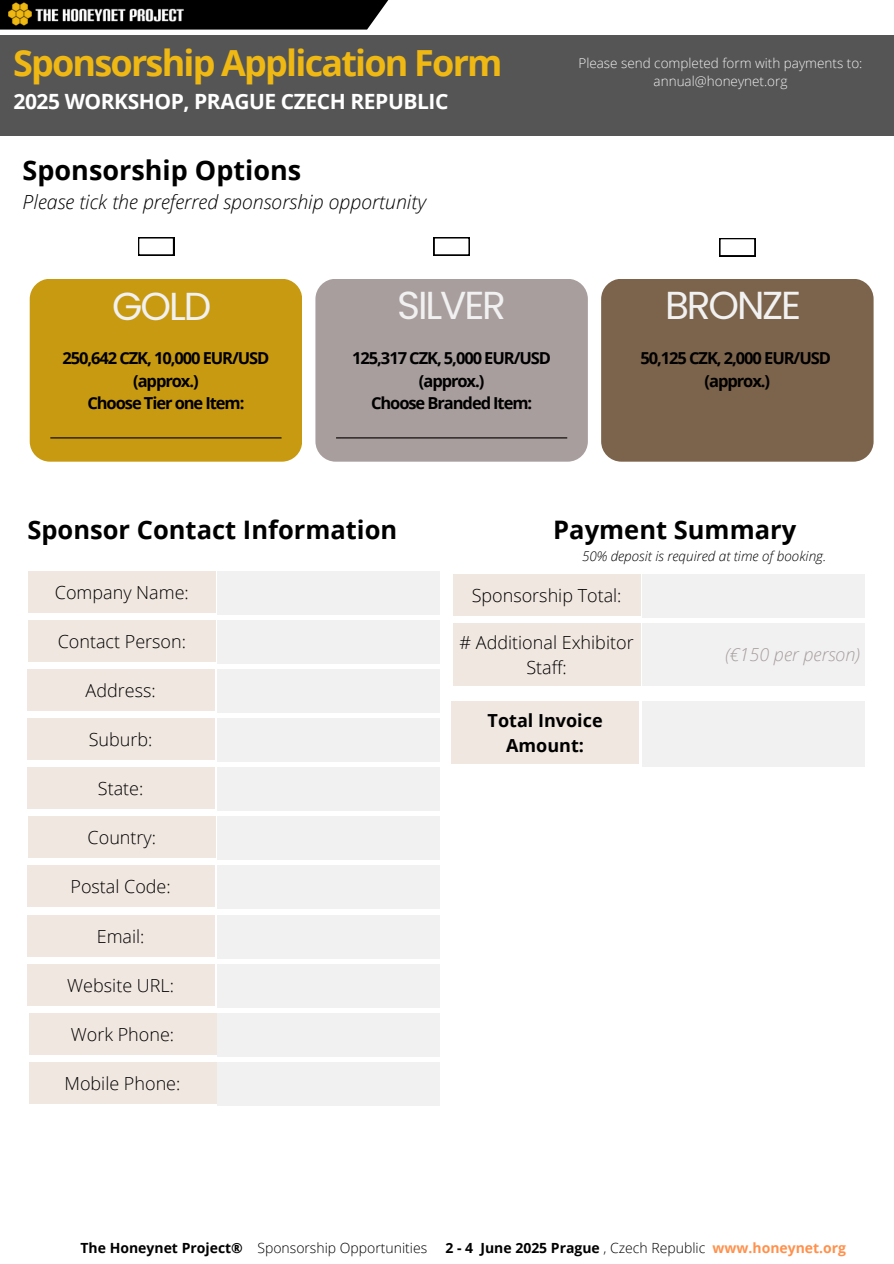
<style>
.page{position:relative;width:894px;height:1264px;background:#fff}
.page>*{position:absolute;margin:0;border:0;box-sizing:border-box;transform-origin:0 0}
.t1{font:39px "Poppins";letter-spacing:-.055em;color:#f1f1f1}
.t2{font:700 36px "Open Sans";letter-spacing:-.05em;color:#efb813}
.t3{font:700 27px "Open Sans";color:#000}
.t4{font:700 25.5px "Open Sans";color:#000}
.t5{font:700 21px "Open Sans";letter-spacing:-.02em;color:#fff}
.t6{font:italic 300 19.5px "Open Sans";color:#000}
.t7{font:300 18px/24.8px "Open Sans";color:#000;text-align:center}
.t8{font:700 18px/24.8px "Open Sans";color:#000;text-align:center}
.t9{font:italic 300 18px "Open Sans";color:#a99e9e}
.t10{font:700 16.5px/22.5px "Open Sans";letter-spacing:-.065em;color:#000;text-align:center}
.t11{font:300 13.95px "Open Sans";color:#000}
.t12{font:700 13.95px "Open Sans";color:#000}
.t13{font:700 13.95px "Open Sans";color:#ff914d}
.t14{font:300 13.5px/18px "Open Sans";color:#f1f1f1;text-align:center}
.t15{font:italic 300 13.5px "Open Sans";color:#000}
.s1{font-weight:700}
.s2{font-weight:300}
</style>
<div class="page">
<svg style="left:0;top:0;width:389px;height:30px;background:#111110"></svg>
<div style="left:0;top:35px;width:893px;height:100px;background:#555"></div>
<img style="left:9px;top:2px;width:25px;height:24px">
<img style="left:34px;top:0;width:151px;height:30px">
<div style="left:30px;top:279px;width:272px;height:182px;background:#c89a11;border-radius:20px"></div>
<hr style="left:50px;top:437px;width:231px;height:1px;background:#000">
<div style="left:315px;top:279px;width:272px;height:182px;background:#a99e9e;border-radius:20px"></div>
<hr style="left:336px;top:437px;width:231px;height:1px;background:#000">
<div style="left:601px;top:279px;width:272px;height:182px;background:#7c634b;border-radius:20px"></div>
<svg style="left:433px;top:237px;width:36px;height:18px"></svg>
<svg style="left:719px;top:238px;width:36px;height:18px"></svg>
<svg style="left:138px;top:237px;width:36px;height:18px"></svg>
<div style="left:28px;top:571px;width:188px;height:42px;background:#f0e7e0"></div>
<div style="left:28px;top:620px;width:188px;height:42px;background:#f0e7e0"></div>
<div style="left:27px;top:669px;width:187px;height:42px;background:#f0e7e0"></div>
<div style="left:27px;top:718px;width:187px;height:42px;background:#f0e7e0"></div>
<div style="left:27px;top:767px;width:187px;height:41px;background:#f0e7e0"></div>
<div style="left:28px;top:816px;width:188px;height:41px;background:#f0e7e0"></div>
<div style="left:27px;top:865px;width:187px;height:41px;background:#f0e7e0"></div>
<div style="left:27px;top:915px;width:187px;height:41px;background:#f0e7e0"></div>
<div style="left:27px;top:964px;width:187px;height:41px;background:#f0e7e0"></div>
<div style="left:29px;top:1013px;width:187px;height:41px;background:#f0e7e0"></div>
<div style="left:29px;top:1062px;width:187px;height:41px;background:#f0e7e0"></div>
<div style="left:217px;top:571px;width:223px;height:43px;background:#f1f1f1"></div>
<div style="left:217px;top:620px;width:223px;height:43px;background:#f1f1f1"></div>
<div style="left:217px;top:669px;width:223px;height:43px;background:#f1f1f1"></div>
<div style="left:217px;top:718px;width:223px;height:43px;background:#f1f1f1"></div>
<div style="left:217px;top:767px;width:223px;height:43px;background:#f1f1f1"></div>
<div style="left:217px;top:816px;width:223px;height:43px;background:#f1f1f1"></div>
<div style="left:217px;top:865px;width:223px;height:43px;background:#f1f1f1"></div>
<div style="left:217px;top:915px;width:223px;height:43px;background:#f1f1f1"></div>
<div style="left:217px;top:964px;width:223px;height:43px;background:#f1f1f1"></div>
<div style="left:217px;top:1013px;width:223px;height:43px;background:#f1f1f1"></div>
<div style="left:217px;top:1062px;width:223px;height:43px;background:#f1f1f1"></div>
<div style="left:453px;top:574px;width:187px;height:41px;background:#f0e7e0"></div>
<div style="left:453px;top:623px;width:187px;height:63px;background:#f0e7e0"></div>
<div style="left:451px;top:701px;width:188px;height:63px;background:#f0e7e0"></div>
<div style="left:642px;top:574px;width:222px;height:43px;background:#f1f1f1"></div>
<div style="left:642px;top:623px;width:222px;height:63px;background:#f1f1f1"></div>
<div style="left:641px;top:701px;width:223px;height:66px;background:#f1f1f1"></div>
<p class="t2" style="left:13px;top:38px;width:491px">Sponsorship Application Form</p>
<p class="t14" style="left:578px;top:54px;width:285px">Please send completed form with payments to: annual@honeynet.org</p>
<p class="t5" style="left:13px;top:86px;width:436px">2025 WORKSHOP, PRAGUE CZECH REPUBLIC</p>
<p class="t3" style="left:23px;top:151px;width:280px">Sponsorship Options</p>
<p class="t6" style="left:23px;top:188px;width:405px">Please tick the preferred sponsorship opportunity</p>
<p class="t1" style="left:112px;top:279px;width:100px">GOLD</p>
<p class="t10" style="left:62px;top:346px;width:208px">250,642 CZK, 10,000 EUR/USD (approx.)<br>Choose Tier one Item:</p>
<p class="t1" style="left:397px;top:278px;width:110px">SILVER</p>
<p class="t1" style="left:665px;top:278px;width:138px">BRONZE</p>
<h2 class="t10" style="left:352px;top:346px;width:200px">125,317 CZK, 5,000 EUR/USD (approx.)<br>Choose Branded Item:</h2>
<h4 class="t10" style="left:640px;top:346px;width:192px">50,125 CZK, 2,000 EUR/USD (approx.)</h4>
<p class="t4" style="left:27px;top:511px;width:371px">Sponsor Contact Information</p>
<p class="t4" style="left:553px;top:511px;width:244px">Payment Summary</p>
<p class="t15" style="left:582px;top:546px;width:245px">50% deposit is required at time of booking.</p>
<p class="t7" style="left:471px;top:582px;width:151px">Sponsorship Total:</p>
<p class="t7" style="left:459px;top:629px;width:175px"># Additional Exhibitor<br>Staff:</p>
<h3 class="t8" style="left:487px;top:707px;width:116px">Total Invoice<br>Amount:</h3>
<p class="t7" style="left:55px;top:580px;width:135px">Company Name:</p>
<h5 class="t7" style="left:58px;top:629px;width:130px">Contact Person:</h5>
<h6 class="t7" style="left:86px;top:678px;width:72px">Address:</h6>
<h1 class="t7" style="left:89px;top:727px;width:65px">Suburb:</h1>
<p class="t7" style="left:98px;top:775px;width:47px">State:</p>
<h6 class="t7" style="left:88px;top:824px;width:70px">Country:</h6>
<h1 class="t7" style="left:70px;top:873px;width:102px">Postal Code:</h1>
<p class="t7" style="left:97px;top:924px;width:49px">Email:</p>
<h6 class="t7" style="left:67px;top:972px;width:108px">Website URL:</h6>
<h1 class="t7" style="left:71px;top:1021px;width:105px">Work Phone:</h1>
<h3 class="t7" style="left:64px;top:1070px;width:117px">Mobile Phone:</h3>
<p class="t9" style="left:724px;top:642px;width:137px">(€150 per person)</p>
<p class="t11" style="left:80px;top:1237px;width:348px"><span class="s1">The Honeynet Project®</span> Sponsorship Opportunities</p>
<p class="t12" style="left:445px;top:1237px;width:261px">2 - 4 June 2025 Prague <span class="s2">, Czech Republic</span></p>
<p class="t13" style="left:712px;top:1237px;width:135px">www.honeynet.org</p>
</div>
